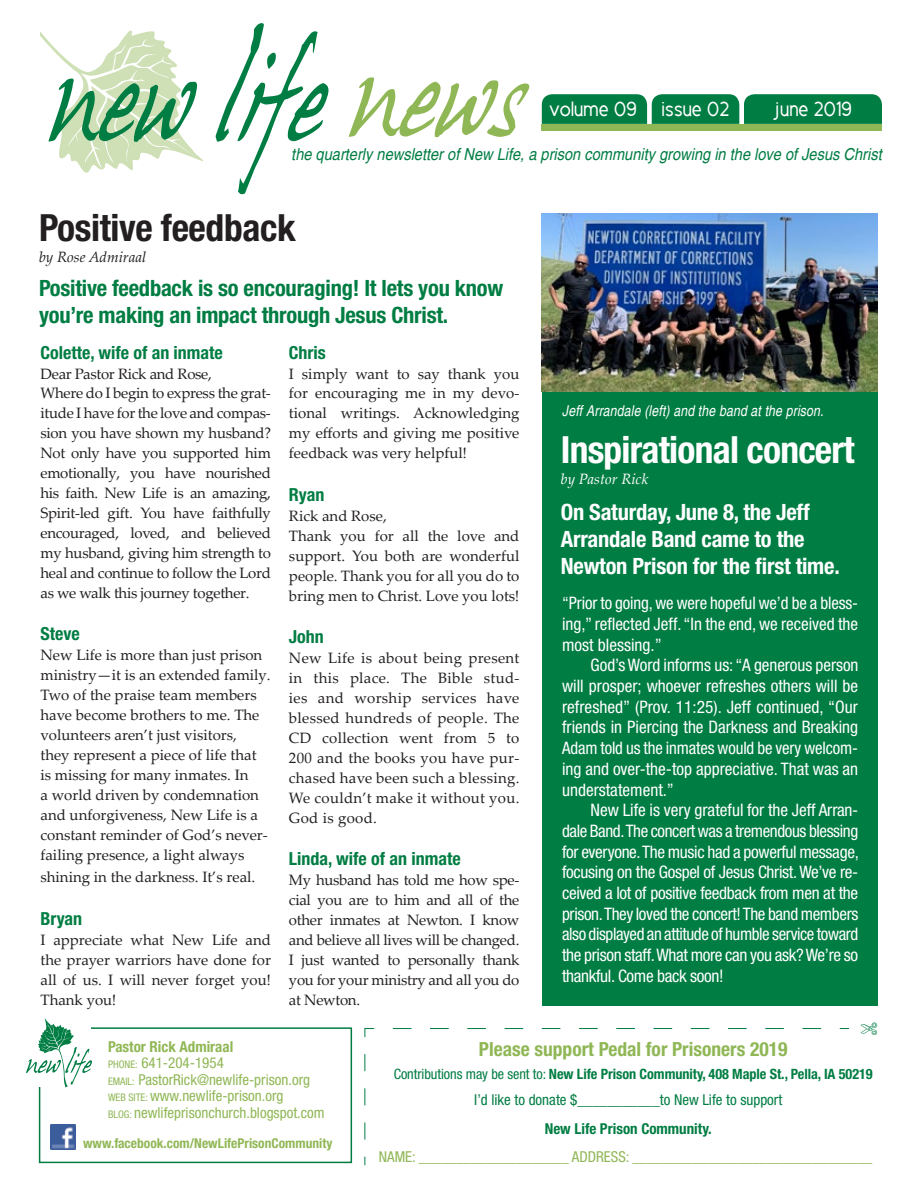
<style>
.page{position:relative;width:918px;height:1188px;background:#fff}
.page>*{position:absolute;margin:0;border:0;box-sizing:border-box;transform-origin:0 0}
.large_headline{font:700 condensed 37.5px "Helvetica Neue LT Std";letter-spacing:-.02em;color:#fff}
.large_headline-2{font:700 condensed 37.5px "Helvetica Neue LT Std";letter-spacing:-.01em;color:#231f20}
.subhead{font:700 condensed 22.5px/27px "Helvetica Neue LT Std";letter-spacing:-.01em;color:#007d43}
.subhead-2{font:700 condensed 22.5px/27px "Helvetica Neue LT Std";letter-spacing:-.01em;color:#fff}
.t1{font:21px "Cicle Gordita";color:#fff}
.pull_quote{font:700 condensed 19.5px "Helvetica Neue LT Std";color:#90b755}
.pull_quote-2{font:700 condensed 18px "Helvetica Neue LT Std";color:#007d43}
.sans_serif_on_green{font:condensed 17.25px/20.7px "Helvetica Neue LT Std";color:#fff;text-align:justify}
.t2{font:italic condensed 16.5px "Helvetica";color:#007d43;scale:1.08 1}
.main_body{font:15px/20px "Palatino Linotype";color:#231f20;text-align:justify}
.pull_quote-3{font:15px/20px "Palatino Linotype";color:#231f20}
.t3{font:condensed 15px "Helvetica Neue LT Std";color:#90b755}
.t4{font:condensed 15px "Helvetica Neue LT Std";color:#007d43}
.t5{font:italic condensed 15px "Helvetica";letter-spacing:.01em;color:#fff}
.t6{font:700 condensed 15px "Helvetica Neue LT Std";color:#007d43}
.pull_quote-4{font:15px "Palatino Linotype";letter-spacing:-.02em;color:#231f20}
.t7{font:700 condensed 15px "Helvetica Neue LT Std";color:#90b755}
.main_body-2{font:italic 15px "Palatino Linotype";color:#231f20}
.main_body-3{font:italic 15px "Palatino Linotype";color:#fff}
.t8{font:700 condensed 14.25px "Helvetica Neue LT Std";letter-spacing:-.005em;color:#007d43}
.t9{font:700 condensed 13.5px "Helvetica Neue LT Std";color:#90b755}
.s1{font-size:10.5px}
.s2{font-weight:400}
</style>
<div class="page">
<div style="left:542px;top:214px;width:336px;height:791px;background:#007d43"></div>
<div style="left:39px;top:1027px;width:313px;height:136px;border:2px solid #007d43"></div>
<svg style="left:542px;top:94px;width:340px;height:30px;background:#0c834c"></svg>
<svg style="left:40px;top:23px;width:289px;height:171px"></svg>
<div style="left:542px;top:124px;width:340px;height:6px;background:#90b755"></div>
<svg style="left:349px;top:77px;width:180px;height:60px"></svg>
<svg style="left:364px;top:1028px;width:486px;height:138px"></svg>
<svg style="left:26px;top:1018px;width:66px;height:69px"></svg>
<img style="left:51px;top:1124px;width:25px;height:25px">
<img style="left:542px;top:214px;width:335px;height:178px">
<p class="t1" style="left:550px;top:98px;width:89px">volume 09</p>
<p class="t1" style="left:662px;top:98px;width:69px">issue 02</p>
<p class="t1" style="left:773px;top:98px;width:81px">june 2019</p>
<p class="t2" style="left:291px;top:144px;width:548px">the quarterly newsletter of New Life, a prison community growing in the love of Jesus Christ</p>
<p class="large_headline-2" style="left:39px;top:205px;width:258px">Positive feedback</p>
<p class="main_body-2" style="left:39px;top:246px;width:109px">by Rose Admiraal</p>
<p class="subhead" style="left:39px;top:275px;width:466px">Positive feedback is so encouraging! It lets you know you’re making an impact through Jesus Christ.</p>
<p class="pull_quote-2" style="left:40px;top:341px;width:184px">Colette, wife of an inmate</p>
<p class="pull_quote-4" style="left:40px;top:363px;width:173px">Dear Pastor Rick and Rose,</p>
<p class="main_body" style="left:40px;top:383px;width:232px">Where do I begin to express the grat&shy;itude I have for the love and compas&shy;sion you have shown my husband?<br>Not only have you supported him emotionally, you have nourished his faith. New Life is an amazing, Spirit-led gift. You have faithfully encouraged, loved, and believed my husband, giving him strength to heal and continue to follow the Lord as we walk this journey together.</p>
<p class="pull_quote-2" style="left:40px;top:623px;width:41px">Steve</p>
<p class="pull_quote-3" style="left:40px;top:645px;width:232px">New Life is more than just prison ministry—it is an extended family.<br>Two of the praise team members have become brothers to me. The volunteers aren’t just visitors,<br>they represent a piece of life that is missing for many inmates. In<br>a world driven by condemnation and unforgiveness, New Life is a constant reminder of God’s never&shy;failing presence, a light always</p>
<p class="pull_quote-3" style="left:40px;top:867px;width:216px">shining in the darkness. It’s real.</p>
<p class="pull_quote-2" style="left:40px;top:908px;width:43px">Bryan</p>
<p class="main_body" style="left:40px;top:929px;width:232px">I appreciate what New Life and the prayer warriors have done for all of us. I will never forget you!<br>Thank you!</p>
<p class="pull_quote-2" style="left:289px;top:341px;width:38px">Chris</p>
<p class="main_body" style="left:289px;top:363px;width:232px">I simply want to say thank you for encouraging me in my devo&shy;tional writings. Acknowledging my efforts and giving me positive feedback was very helpful!</p>
<p class="pull_quote-2" style="left:289px;top:483px;width:37px">Ryan</p>
<p class="main_body" style="left:289px;top:505px;width:99px">Rick and Rose,</p>
<p class="main_body" style="left:289px;top:525px;width:232px">Thank you for all the love and support. You both are wonderful people. Thank you for all you do to bring men to Christ. Love you lots!</p>
<p class="pull_quote-2" style="left:289px;top:626px;width:36px">John</p>
<p class="main_body" style="left:289px;top:647px;width:232px">New Life is about being present in this place. The Bible stud&shy;ies and worship services have blessed hundreds of people. The CD collection went from 5 to 200 and the books you have pur&shy;chased have been such a blessing.<br>We couldn’t make it without you.<br>God is good.</p>
<p class="pull_quote-2" style="left:289px;top:848px;width:173px">Linda, wife of an inmate</p>
<p class="main_body" style="left:289px;top:869px;width:232px">My husband has told me how spe&shy;cial you are to him and all of the other inmates at Newton. I know and believe all lives will be changed.<br>I just wanted to personally thank you for your ministry and all you do at Newton.</p>
<p class="t5" style="left:562px;top:402px;width:263px">Jeff Arrandale (left) and the band at the prison.</p>
<p class="large_headline" style="left:561px;top:427px;width:295px">Inspirational concert</p>
<p class="main_body-3" style="left:561px;top:468px;width:89px">by Pastor Rick</p>
<p class="subhead-2" style="left:561px;top:499px;width:280px">On Saturday, June 8, the Jeff<br>Arrandale Band came to the<br>Newton Prison for the first time.</p>
<p class="sans_serif_on_green" style="left:562px;top:593px;width:298px">“Prior to going, we were hopeful we’d be a bless&shy;ing,” reflected Jeff. “In the end, we received the most blessing.”</p>
<p class="sans_serif_on_green" style="left:562px;top:655px;width:298px;text-indent:29px">God’s Word informs us: “A generous person will prosper; whoever refreshes others will be refreshed” (Prov. 11:25). Jeff continued, “Our friends in Piercing the Darkness and Breaking Adam told us the inmates would be very welcom&shy;ing and over-the-top appreciative. That was an understatement.”</p>
<p class="sans_serif_on_green" style="left:562px;top:800px;width:298px;text-indent:28px">New Life is very grateful for the Jeff Arran&shy;dale Band. The concert was a tremendous blessing for everyone. The music had a powerful message, focusing on the Gospel of Jesus Christ. We’ve re&shy;ceived a lot of positive feedback from men at the prison. They loved the concert! The band members also displayed an attitude of humble service toward the prison staff. What more can you ask? We’re so thankful. Come back soon!</p>
<p class="t7" style="left:108px;top:1037px;width:127px">Pastor Rick Admiraal</p>
<p class="t3" style="left:108px;top:1054px;width:117px"><span class="s1">PHONE:</span> 641-204-1954</p>
<p class="t3" style="left:108px;top:1071px;width:204px"><span class="s1">EMAIL:</span> PastorRick@newlife-prison.org</p>
<p class="t3" style="left:108px;top:1087px;width:177px"><span class="s1">WEB SITE:</span> www.newlife-prison.org</p>
<p class="t3" style="left:108px;top:1104px;width:218px"><span class="s1">BLOG:</span> newlifeprisonchurch.blogspot.com</p>
<p class="t9" style="left:83px;top:1135px;width:251px">www.facebook.com/NewLifePrisonCommunity</p>
<p class="pull_quote" style="left:479px;top:1038px;width:310px">Please support Pedal for Prisoners 2019</p>
<p class="t8" style="left:394px;top:1065px;width:480px"><span class="s2">Contributions may be sent to:</span> New Life Prison Community, 408 Maple St., Pella, IA 50219</p>
<p class="t4" style="left:474px;top:1091px;width:309px">I’d like to donate $___________to New Life to support</p>
<p class="t6" style="left:545px;top:1119px;width:169px">New Life Prison Community.</p>
<p class="t3" style="left:379px;top:1148px;width:495px">NAME: ____________________ ADDRESS: ________________________________</p>
</div>
